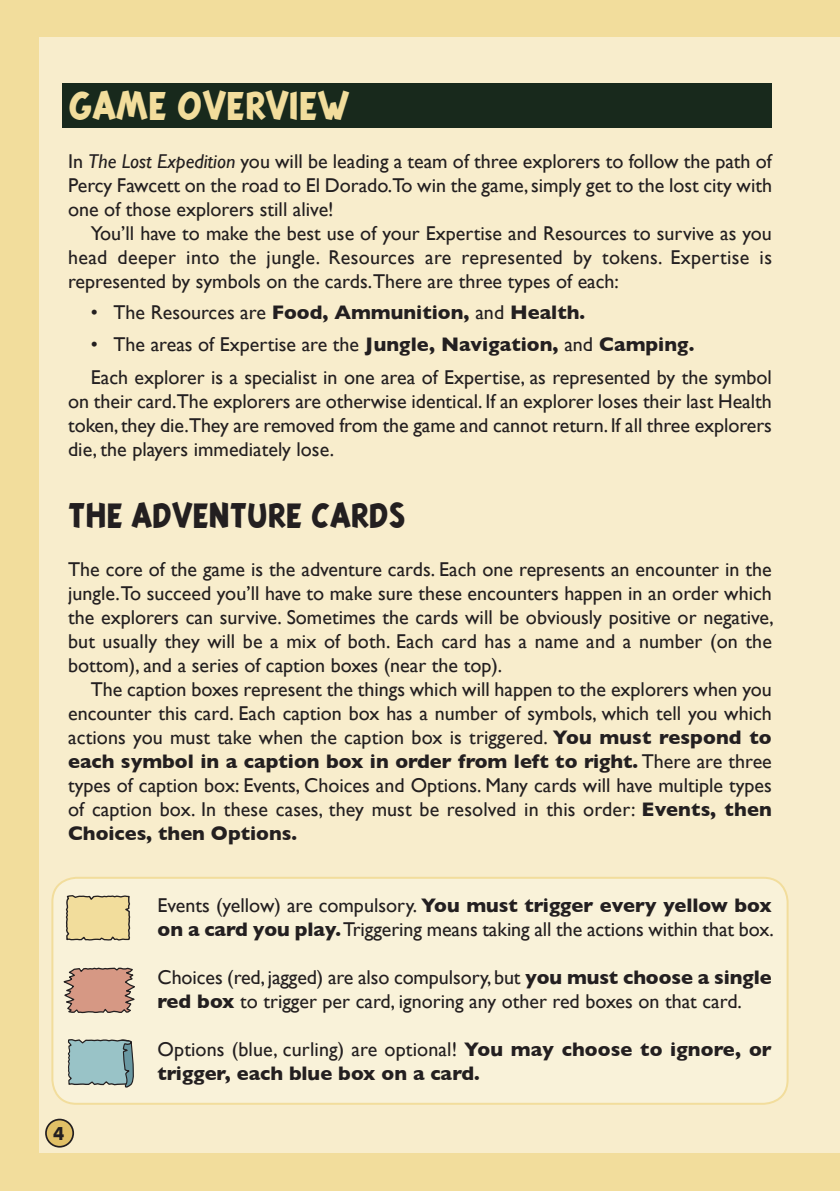
<style>
.page{position:relative;width:840px;height:1191px;background:#fff}
.page>*{position:absolute;margin:0;border:0;box-sizing:border-box;transform-origin:0 0}
.t1{font:700 32px "Tintin Majuscules";color:#f2dd9c}
.t2{font:700 28px "Tintin Majuscules";color:#231f20}
.t3{font:20px/24px "Gill Sans";color:#231f20;text-align:justify}
.t4{font:700 20px/24px "Gill Sans";color:#231f20}
.t5{font:700 18px "Tintin Majuscules";color:#231f20}
.s1{font-style:italic}
.s2{font-weight:400}
.s3{font-weight:700}
</style>
<div class="page">
<div style="left:0;top:0;width:839px;height:1191px;background:#f2dd9c"></div>
<div style="left:39px;top:37px;width:800px;height:1115px;background:#f8edcc"></div>
<div style="left:52px;top:877px;width:735px;height:226px;background:#f9f2d9;border-radius:24px"></div>
<div style="left:51px;top:876px;width:737px;height:228px;border:2px solid #f2dd9c;border-radius:24px"></div>
<div style="left:62px;top:84px;width:709px;height:44px;background:#18291c"></div>
<svg style="left:65px;top:895px;width:66px;height:46px;background:#ddcb94"></svg>
<svg style="left:63px;top:967px;width:72px;height:46px;background:#c69886"></svg>
<svg style="left:67px;top:1039px;width:67px;height:49px;background:#93b3b4"></svg>
<div style="left:46px;top:1119px;width:27px;height:27px;background:#e1c066;border-radius:50%"></div>
<div style="left:45px;top:1118px;width:29px;height:29px;border:2px solid #231f20;border-radius:50%"></div>
<h1 class="t1" style="left:68px;top:89px;width:282px">GAME OVERVIEW</h1>
<p class="t3" style="left:68px;top:149px;width:705px">In <span class="s1">The Lost Expedition</span> you will be leading a team of three explorers to follow the path of Percy Fawcett on the road to El Dorado.To win the game, simply get to the lost city with one of those explorers still alive!</p>
<p class="t3" style="left:68px;top:221px;width:705px;text-indent:23px">You’ll have to make the best use of your Expertise and Resources to survive as you head deeper into the jungle. Resources are represented by tokens. Expertise is represented by symbols on the cards.There are three types of each:</p>
<p class="t4" style="left:91px;top:300px;width:495px"><span class="s2">• The Resources are</span> Food, Ammunition, <span class="s2">and</span> Health.</p>
<p class="t3" style="left:91px;top:327px;width:682px;line-height:33.4px">• The areas of Expertise are the <span class="s3">Jungle, Navigation,</span> and <span class="s3">Camping.<br></span>Each explorer is a specialist in one area of Expertise, as represented by the symbol</p>
<p class="t3" style="left:68px;top:389px;width:705px">on their card.The explorers are otherwise identical. If an explorer loses their last Health token, they die.They are removed from the game and cannot return. If all three explorers die, the players immediately lose.</p>
<h2 class="t2" style="left:68px;top:501px;width:339px">THE ADVENTURE CARDS</h2>
<p class="t3" style="left:68px;top:557px;width:706px">The core of the game is the adventure cards. Each one represents an encounter in the jungle.To succeed you’ll have to make sure these encounters happen in an order which the explorers can survive. Sometimes the cards will be obviously positive or negative, but usually they will be a mix of both. Each card has a name and a number (on the bottom), and a series of caption boxes (near the top).</p>
<p class="t3" style="left:68px;top:677px;width:705px;text-indent:23px">The caption boxes represent the things which will happen to the explorers when you encounter this card. Each caption box has a number of symbols, which tell you which actions you must take when the caption box is triggered. <span class="s3">You must respond to each symbol in a caption box in order from left to right.</span> There are three types of caption box: Events, Choices and Options. Many cards will have multiple types of caption box. In these cases, they must be resolved in this order: <span class="s3">Events, then Choices, then Options.</span></p>
<p class="t5" style="left:53px;top:1122px;width:13px">4</p>
<p class="t3" style="left:157px;top:893px;width:617px">Events (yellow) are compulsory. <span class="s3">You must trigger every yellow box on a card you play.</span> Triggering means taking all the actions within that box.</p>
<p class="t3" style="left:157px;top:965px;width:615px">Choices (red, jagged) are also compulsory, but <span class="s3">you must choose a single red box</span> to trigger per card, ignoring any other red boxes on that card.</p>
<p class="t4" style="left:157px;top:1037px;width:615px"><span class="s2">Options (blue, curling) are optional!</span> You may choose to ignore, or trigger, each blue box on a card.</p>
</div>
